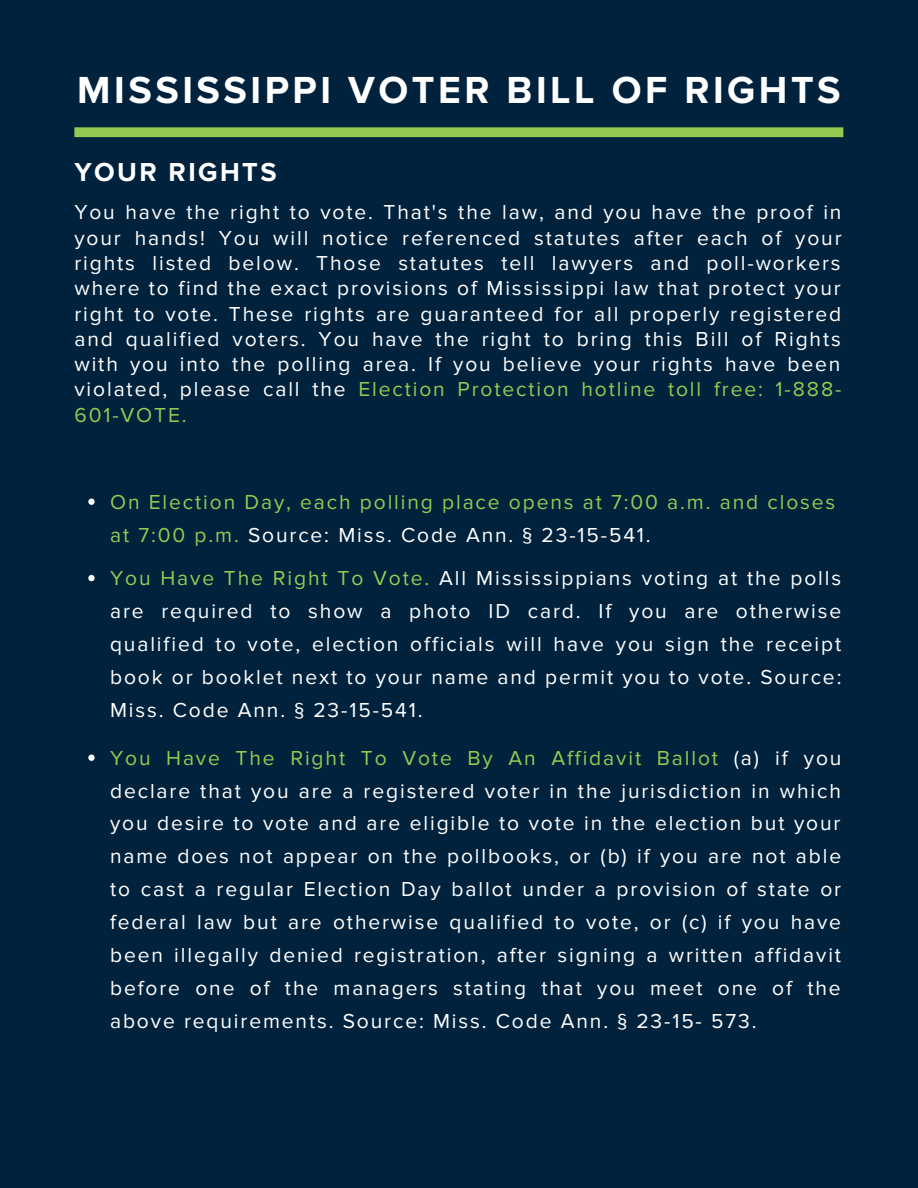
<style>
.page{position:relative;width:918px;height:1188px;background:#00223c}
.page>*{position:absolute;margin:0;border:0;box-sizing:border-box;transform-origin:0 0}
.t1{font:700 39.15px "Proxima Nova";letter-spacing:.09em;color:#fff}
.t2{font:700 27px "Proxima Nova";letter-spacing:.09em;color:#fff}
.t3{font:21px/32.8px "Proxima Nova";letter-spacing:.09em;color:#fff;text-align:justify}
.t4{font:21px/32.8px "Proxima Nova";letter-spacing:.09em;color:#95ca52}
.s1{color:#95ca52}
.s2{color:#fff}
</style>
<div class="page">
<svg style="left:74px;top:127px;width:769px;height:10px;background:#90c451"></svg>
<svg style="left:88px;top:499px;width:7px;height:6px"></svg>
<svg style="left:88px;top:575px;width:7px;height:6px"></svg>
<svg style="left:88px;top:755px;width:7px;height:6px"></svg>
<h1 class="t1" style="left:77px;top:67px;width:765px">MISSISSIPPI VOTER BILL OF RIGHTS</h1>
<p class="t2" style="left:74px;top:156px;width:204px">YOUR RIGHTS</p>
<p class="t3" style="left:74px;top:200px;width:769px;line-height:25.3px">You have the right to vote. That's the law, and you have the proof in your hands! You will notice referenced statutes after each of your rights listed below. Those statutes tell lawyers and poll-workers where to find the exact provisions of Mississippi law that protect your right to vote. These rights are guaranteed for all properly registered and qualified voters. You have the right to bring this Bill of Rights with you into the polling area. If you believe your rights have been violated, please call the <span class="s1">Election Protection hotline toll free: 1-888- 601-VOTE.</span></p>
<p class="t4" style="left:110px;top:486px;width:727px">On Election Day, each polling place opens at 7:00 a.m. and closes at 7:00 p.m. <span class="s2">Source: Miss. Code Ann. § 23-15-541.</span></p>
<p class="t3" style="left:110px;top:562px;width:733px"><span class="s1">You Have The Right To Vote.</span> All Mississippians voting at the polls are required to show a photo ID card. If you are otherwise qualified to vote, election officials will have you sign the receipt book or booklet next to your name and permit you to vote. Source:<br>Miss. Code Ann. § 23-15-541.</p>
<p class="t3" style="left:110px;top:742px;width:733px"><span class="s1">You Have The Right To Vote By An Affidavit Ballot</span> (a) if you declare that you are a registered voter in the jurisdiction in which you desire to vote and are eligible to vote in the election but your name does not appear on the pollbooks, or (b) if you are not able to cast a regular Election Day ballot under a provision of state or federal law but are otherwise qualified to vote, or (c) if you have been illegally denied registration, after signing a written affidavit before one of the managers stating that you meet one of the above requirements. Source: Miss. Code Ann. § 23-15- 573.</p>
</div>
